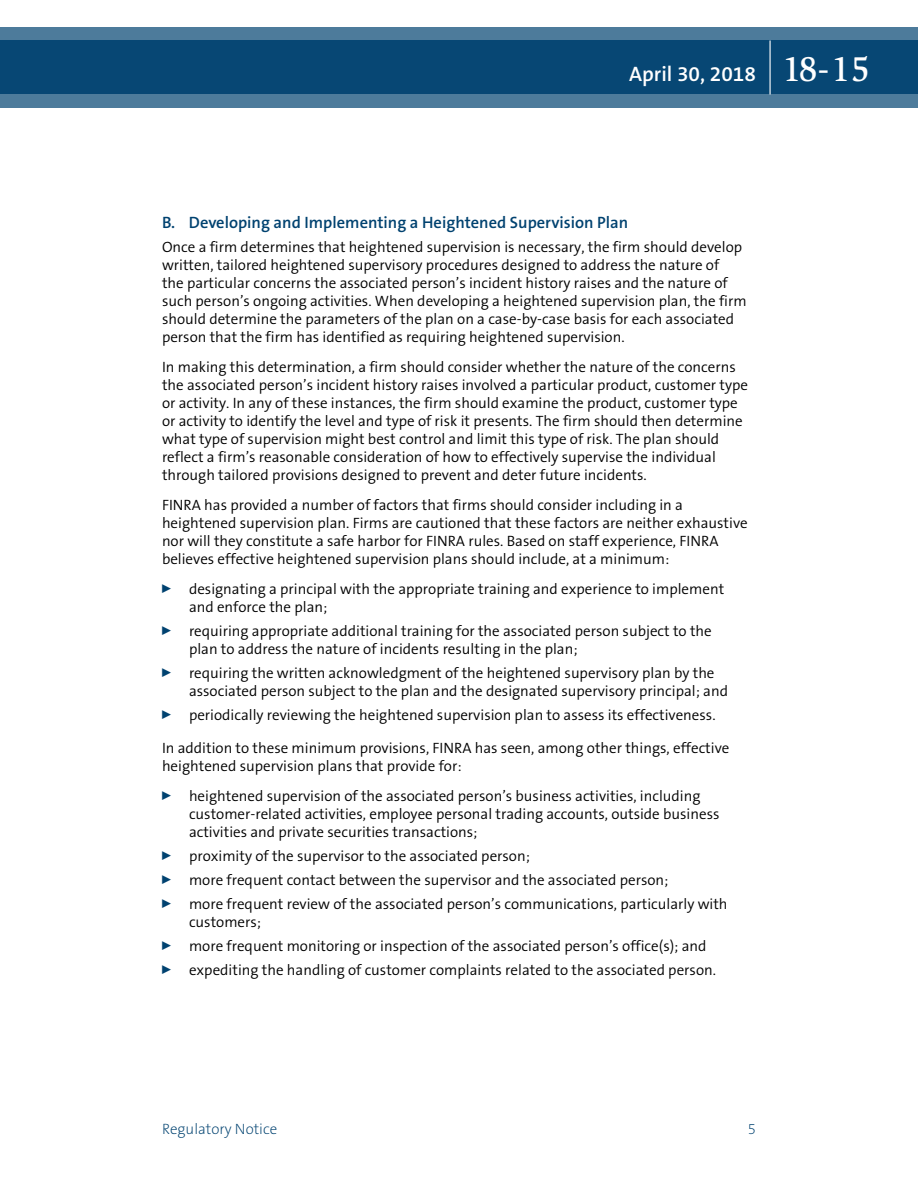
<style>
.page{position:relative;width:918px;height:1188px;background:#fff}
.page>*{position:absolute;margin:0;border:0;box-sizing:border-box;transform-origin:0 0}
.t1{font:600 21px "The Sans B6";color:#fff}
.t2{font:600 16.5px "The Sans B6";color:#004270}
.t3{font:300 15px/18px "The Sans B4";color:#000}
.t4{font:200 15px "The Sans B2";color:#004270}
.s1{font-family:"Slimbach LT";font-weight:500;font-size:36px}
</style>
<div class="page">
<svg style="left:0;top:27px;width:918px;height:81px;background:#1e5881"></svg>
<hr style="left:770px;top:40px;width:1px;height:54px;background:#fff">
<h1 class="t1" style="left:629px;top:62px;width:242px">April 30, 2018 <span class="s1">18-15</span></h1>
<p class="t2" style="left:162px;top:214px;width:468px">B. Developing and Implementing a Heightened Supervision Plan</p>
<p class="t3" style="left:162px;top:239px;width:586px">Once a firm determines that heightened supervision is necessary, the firm should develop written, tailored heightened supervisory procedures designed to address the nature of<br>the particular concerns the associated person’s incident history raises and the nature of such person’s ongoing activities. When developing a heightened supervision plan, the firm should determine the parameters of the plan on a case-by-case basis for each associated person that the firm has identified as requiring heightened supervision.</p>
<p class="t3" style="left:162px;top:359px;width:588px">In making this determination, a firm should consider whether the nature of the concerns the associated person’s incident history raises involved a particular product, customer type or activity. In any of these instances, the firm should examine the product, customer type or activity to identify the level and type of risk it presents. The firm should then determine what type of supervision might best control and limit this type of risk. The plan should reflect a firm’s reasonable consideration of how to effectively supervise the individual through tailored provisions designed to prevent and deter future incidents.</p>
<p class="t3" style="left:162px;top:497px;width:587px">FINRA has provided a number of factors that firms should consider including in a heightened supervision plan. Firms are cautioned that these factors are neither exhaustive nor will they constitute a safe harbor for FINRA rules. Based on staff experience, FINRA believes effective heightened supervision plans should include, at a minimum:</p>
<p class="t3" style="left:189px;top:581px;width:537px;text-indent:-27px"><sup>0</sup> designating a principal with the appropriate training and experience to implement and enforce the plan;</p>
<p class="t3" style="left:189px;top:623px;width:524px;text-indent:-27px"><sup>0</sup> requiring appropriate additional training for the associated person subject to the plan to address the nature of incidents resulting in the plan;</p>
<p class="t3" style="left:189px;top:665px;width:541px;text-indent:-27px"><sup>0</sup> requiring the written acknowledgment of the heightened supervisory plan by the associated person subject to the plan and the designated supervisory principal; and</p>
<p class="t3" style="left:162px;top:707px;width:555px"><sup>0</sup> periodically reviewing the heightened supervision plan to assess its effectiveness.</p>
<p class="t3" style="left:162px;top:740px;width:569px">In addition to these minimum provisions, FINRA has seen, among other things, effective heightened supervision plans that provide for:</p>
<p class="t3" style="left:189px;top:788px;width:532px;text-indent:-27px"><sup>0</sup> heightened supervision of the associated person’s business activities, including customer-related activities, employee personal trading accounts, outside business activities and private securities transactions;</p>
<p class="t3" style="left:162px;top:845px;width:567px;line-height:24px"><sup>0</sup> proximity of the supervisor to the associated person;<br><sup>0</sup> more frequent contact between the supervisor and the associated person;<br><sup>0</sup> more frequent review of the associated person’s communications, particularly with</p>
<p class="t3" style="left:162px;top:911px;width:556px;line-height:24px;text-indent:27px">customers;<br><sup>0</sup> more frequent monitoring or inspection of the associated person’s office(s); and<br><sup>0</sup> expediting the handling of customer complaints related to the associated person.</p>
<p class="t4" style="left:162px;top:1121px;width:117px">Regulatory Notice</p>
<p class="t4" style="left:748px;top:1121px;width:10px">5</p>
</div>
